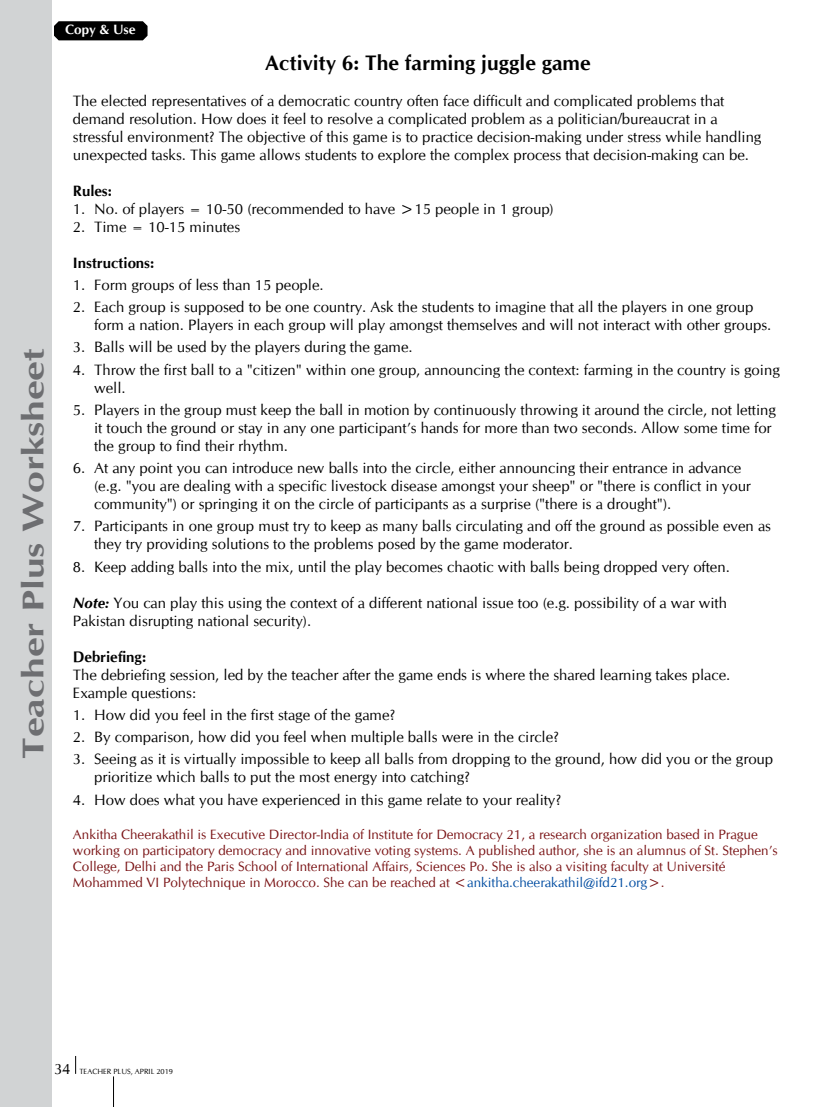
<style>
.page{position:relative;width:837px;height:1107px;background:#fff}
.page>*{position:absolute;margin:0;border:0;box-sizing:border-box;transform-origin:0 0}
.t1{font:700 30px "CG Omega";color:#6d6e71;scale:1.3 1}
.t2{font:700 21px "CG Omega";color:#000}
.t3{font:15px/18px "CG Omega";color:#000}
.t4{font:700 15px "CG Omega";color:#000}
.t5{font:13.5px/16.2px "CG Omega";color:#7a1315}
.t6{font:700 13.5px "CG Omega";color:#fff}
.t7{font:7.5px "CG Omega";color:#000}
.s1{font-weight:700;font-style:italic}
.s2{color:#034ea2}
.s3{font-size:15px}
</style>
<div class="page">
<div style="left:0;top:0;width:51px;height:1107px;background:#d1d3d4"></div>
<hr style="left:113px;top:1076px;width:1px;height:31px;background:#000">
<svg style="left:75px;top:1056px;width:1px;height:18px"></svg>
<svg style="left:54px;top:21px;width:94px;height:20px"></svg>
<h1 class="t1" style="left:14px;top:759px;width:317px;rotate:-90deg">Teacher Plus Worksheet</h1>
<p class="t6" style="left:65px;top:21px;width:72px">Copy &amp; Use</p>
<h2 class="t2" style="left:265px;top:49px;width:327px">Activity 6: The farming juggle game</h2>
<p class="t3" style="left:73px;top:92px;width:690px">The elected representatives of a democratic country often face difficult and complicated problems that demand resolution. How does it feel to resolve a complicated problem as a politician/bureaucrat in a stressful environment? The objective of this game is to practice decision-making under stress while handling unexpected tasks. This game allows students to explore the complex process that decision-making can be.</p>
<p class="t4" style="left:73px;top:181px;width:40px">Rules:</p>
<p class="t3" style="left:73px;top:200px;width:482px">1. No. of players = 10-50 (recommended to have &gt;15 people in 1 group)</p>
<p class="t3" style="left:73px;top:218px;width:169px">2. Time = 10-15 minutes</p>
<p class="t4" style="left:73px;top:253px;width:83px">Instructions:</p>
<p class="t3" style="left:73px;top:276px;width:252px">1. Form groups of less than 15 people.</p>
<p class="t3" style="left:94px;top:298px;width:679px;text-indent:-21px">2. Each group is supposed to be one country. Ask the students to imagine that all the players in one group form a nation. Players in each group will play amongst themselves and will not interact with other groups.</p>
<p class="t3" style="left:73px;top:338px;width:341px">3. Balls will be used by the players during the game.</p>
<p class="t3" style="left:94px;top:361px;width:687px;text-indent:-21px">4. Throw the first ball to a "citizen" within one group, announcing the context: farming in the country is going well.</p>
<p class="t3" style="left:94px;top:401px;width:683px;text-indent:-21px">5. Players in the group must keep the ball in motion by continuously throwing it around the circle, not letting it touch the ground or stay in any one participant’s hands for more than two seconds. Allow some time for the group to find their rhythm.</p>
<p class="t3" style="left:94px;top:459px;width:658px;text-indent:-21px">6. At any point you can introduce new balls into the circle, either announcing their entrance in advance (e.g. "you are dealing with a specific livestock disease amongst your sheep" or "there is conflict in your community") or springing it on the circle of participants as a surprise ("there is a drought").</p>
<p class="t3" style="left:94px;top:517px;width:678px;text-indent:-21px">7. Participants in one group must try to keep as many balls circulating and off the ground as possible even as they try providing solutions to the problems posed by the game moderator.</p>
<p class="t3" style="left:73px;top:558px;width:658px">8. Keep adding balls into the mix, until the play becomes chaotic with balls being dropped very often.</p>
<p class="t3" style="left:73px;top:594px;width:656px"><span class="s1">Note:</span> You can play this using the context of a different national issue too (e.g. possibility of a war with<br>Pakistan disrupting national security).</p>
<p class="t4" style="left:73px;top:647px;width:75px">Debriefing:</p>
<p class="t3" style="left:73px;top:666px;width:659px">The debriefing session, led by the teacher after the game ends is where the shared learning takes place.<br>Example questions:</p>
<p class="t3" style="left:73px;top:706px;width:324px">1. How did you feel in the first stage of the game?</p>
<p class="t3" style="left:73px;top:728px;width:488px">2. By comparison, how did you feel when multiple balls were in the circle?</p>
<p class="t3" style="left:94px;top:750px;width:681px;text-indent:-21px">3. Seeing as it is virtually impossible to keep all balls from dropping to the ground, how did you or the group prioritize which balls to put the most energy into catching?</p>
<p class="t3" style="left:73px;top:791px;width:490px">4. How does what you have experienced in this game relate to your reality?</p>
<p class="t5" style="left:73px;top:826px;width:706px">Ankitha Cheerakathil is Executive Director-India of Institute for Democracy 21, a research organization based in Prague working on participatory democracy and innovative voting systems. A published author, she is an alumnus of St. Stephen’s College, Delhi and the Paris School of International Affairs, Sciences Po. She is also a visiting faculty at Université Mohammed VI Polytechnique in Morocco. She can be reached at &lt;<span class="s2">ankitha.cheerakathil@ifd21.org</span>&gt;.</p>
<p class="t7" style="left:54px;top:1067px;width:121px"><span class="s3">34</span> TEACHER PLUS, APRIL 2019</p>
</div>
